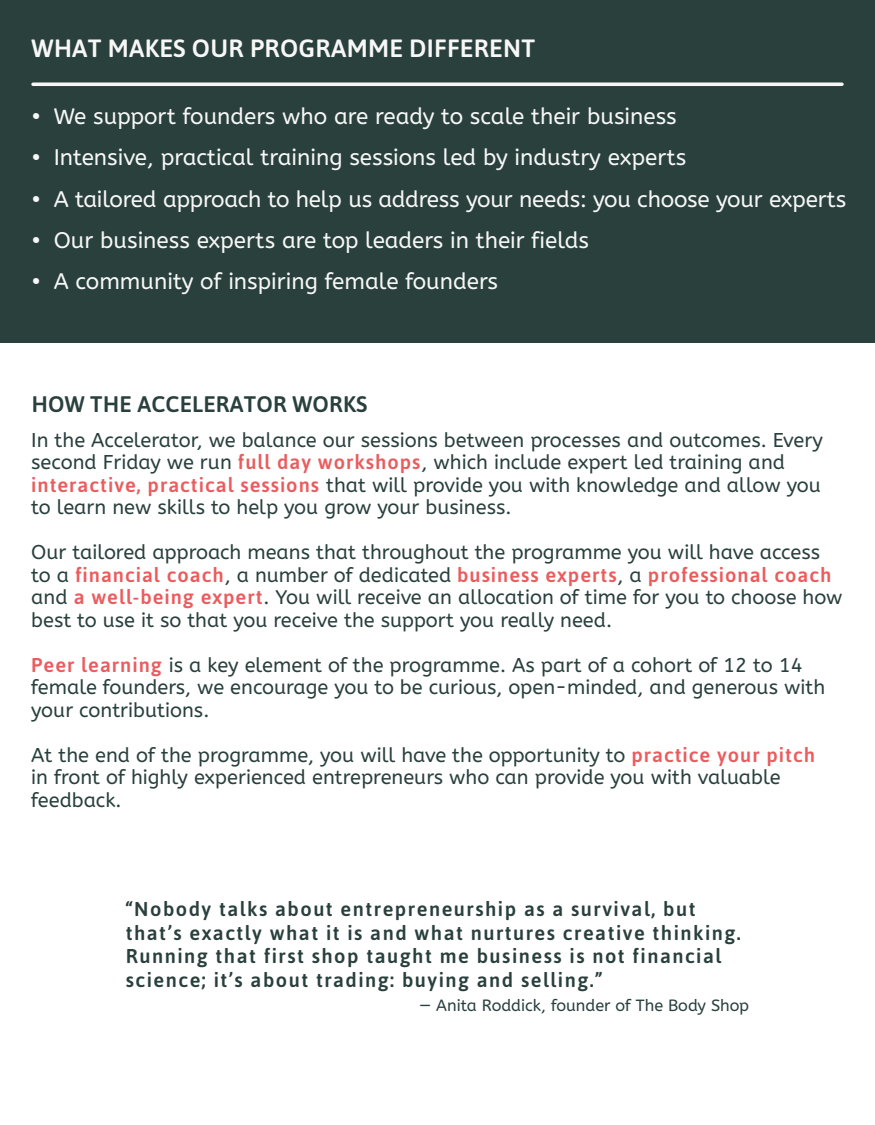
<style>
.page{position:relative;width:875px;height:1125px;background:#fff}
.page>*{position:absolute;margin:0;border:0;box-sizing:border-box;transform-origin:0 0}
.t1{font:500 25px "Asap";letter-spacing:.01em;color:#f7f7f7}
.t2{font:22.5px "A Bee Zee";color:#f7f7f7}
.t3{font:500 22.5px "Asap";letter-spacing:.01em;color:#29403d}
.t4{font:20px/22.5px "A Bee Zee";color:#29403d}
.t5{font:500 20px/23.8px "Asap";letter-spacing:.075em;color:#29403d}
.t6{font:500 20px "Asap";letter-spacing:.05em;color:#ea5c5e}
.t7{font:16.25px "A Bee Zee";color:#29403d}
.s1{font-family:"Asap";font-weight:500;color:#ea5c5e}
.s2{font-family:"A Bee Zee";font-weight:400;color:#29403d}
</style>
<div class="page">
<div style="left:0;top:0;width:875px;height:342px;background:#29403d"></div>
<svg style="left:33px;top:82px;width:809px;height:4px;background:#dde0df"></svg>
<p class="t1" style="left:31px;top:31px;width:505px">What Makes Our Programme Different</p>
<p class="t2" style="left:31px;top:104px;width:647px">• We support founders who are ready to scale their business</p>
<p class="t2" style="left:31px;top:145px;width:657px">• Intensive, practical training sessions led by industry experts</p>
<p class="t2" style="left:31px;top:186px;width:817px">• A tailored approach to help us address your needs: you choose your experts</p>
<p class="t2" style="left:31px;top:227px;width:559px">• Our business experts are top leaders in their fields</p>
<p class="t2" style="left:31px;top:269px;width:468px">• A community of inspiring female founders</p>
<p class="t3" style="left:31px;top:389px;width:338px">H ow the Accelerator works</p>
<p class="t4" style="left:31px;top:429px;width:793px">In the Accelerator, we balance our sessions between processes and outcomes. Every second Friday we run <span class="s1">full day workshops</span>, which include expert led training and <span class="s1">interactive, practical sessions</span> that will provide you with knowledge and allow you to learn new skills to help you grow your business.</p>
<p class="t4" style="left:31px;top:541px;width:790px">Our tailored approach means that throughout the programme you will have access</p>
<p class="t6" style="left:31px;top:561px;width:802px"><span class="s2">to a</span> financial coach<span class="s2">, a number of dedicated</span> business experts<span class="s2">, a</span> professional coach</p>
<p class="t4" style="left:31px;top:586px;width:813px">and <span class="s1">a well-being expert</span>. You will receive an allocation of time for you to choose how best to use it so that you receive the support you really need.</p>
<p class="t4" style="left:31px;top:654px;width:795px"><span class="s1">Peer learning</span> is a key element of the programme. As part of a cohort of 12 to 14 female founders, we encourage you to be curious, open-minded, and generous with your contributions.</p>
<p class="t4" style="left:31px;top:744px;width:785px">At the end of the programme, you will have the opportunity to <span class="s1">practice your pitch </span>in front of highly experienced entrepreneurs who can provide you with valuable feedback.</p>
<p class="t5" style="left:126px;top:896px;width:617px">“Nobody talks about entrepreneurship as a survival, but that’s exactly what it is and what nurtures creative thinking.<br>Running that first shop taught me business is not financial science; it’s about trading: buying and selling.”</p>
<p class="t7" style="left:419px;top:996px;width:332px">— Anita Roddick, founder of The Body Shop</p>
</div>
